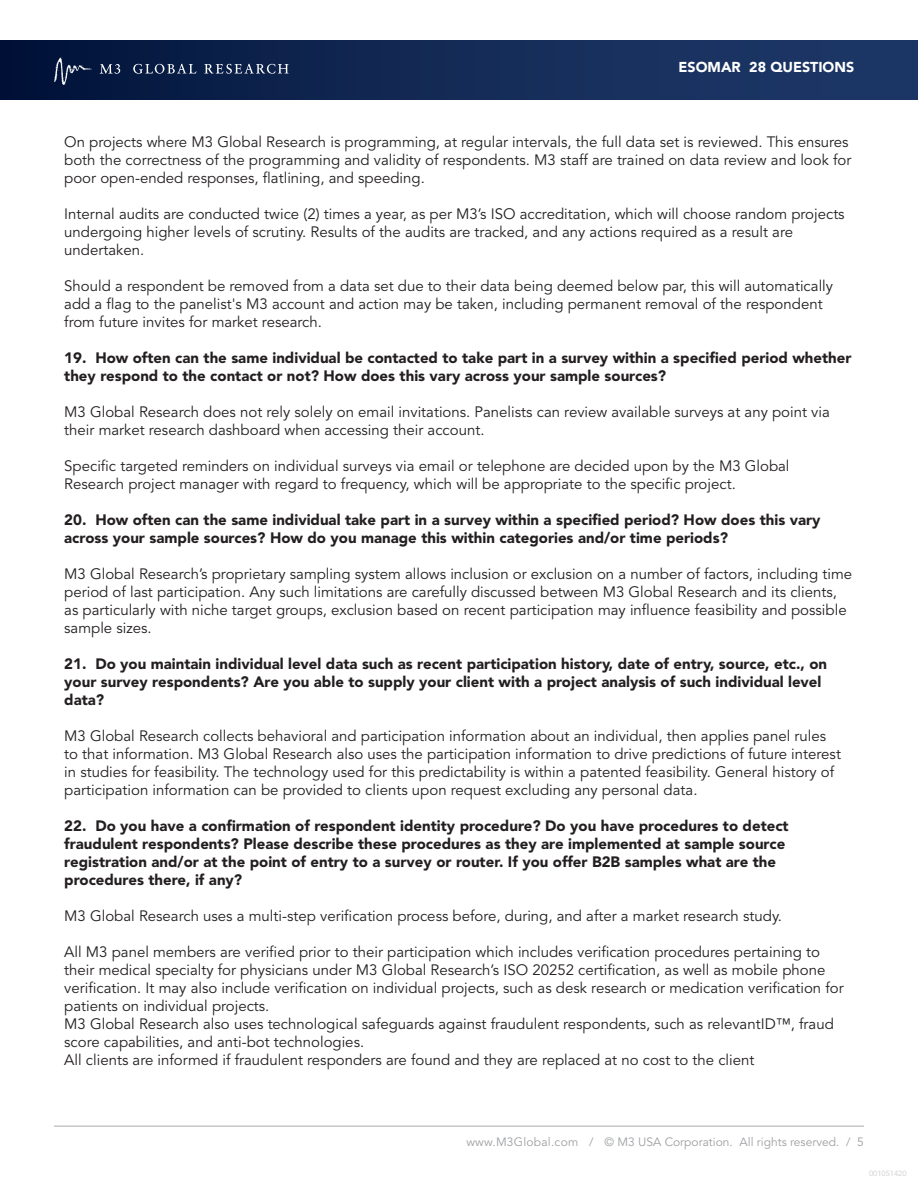
<style>
.page{position:relative;width:918px;height:1188px;background:#fff}
.page>*{position:absolute;margin:0;border:0;box-sizing:border-box;transform-origin:0 0}
.t1{font:15px/18px "Avenir LT Std";color:#231f20}
.t2{font:900 15px/18px "Avenir LT Std";color:#231f20}
.t3{font:900 14.25px "Avenir LT Std";color:#fff}
.t4{font:12px "Avenir LT Std";color:#9d9fa2}
.t5{font:7.5px "Avenir LT Std";color:#cccdcf}
</style>
<div class="page">
<hr style="left:54px;top:1126px;width:810px;height:1px;background:#a8a9ad">
<div style="left:0;top:40px;width:918px;height:59px;background:linear-gradient(to right,#03153b,#203b6b)"></div>
<svg style="left:204px;top:64px;width:85px;height:10px"></svg>
<svg style="left:133px;top:64px;width:63px;height:10px"></svg>
<svg style="left:54px;top:58px;width:38px;height:27px"></svg>
<svg style="left:100px;top:64px;width:20px;height:10px"></svg>
<p class="t3" style="left:679px;top:59px;width:177px">ESOMAR 28 QUESTIONS</p>
<p class="t1" style="left:64px;top:134px;width:789px">On projects where M3 Global Research is programming, at regular intervals, the full data set is reviewed. This ensures both the correctness of the programming and validity of respondents. M3 staff are trained on data review and look for poor open-ended responses, flatlining, and speeding.</p>
<p class="t1" style="left:64px;top:206px;width:782px">Internal audits are conducted twice (2) times a year, as per M3’s ISO accreditation, which will choose random projects undergoing higher levels of scrutiny. Results of the audits are tracked, and any actions required as a result are undertaken.</p>
<p class="t1" style="left:64px;top:278px;width:770px">Should a respondent be removed from a data set due to their data being deemed below par, this will automatically add a flag to the panelist's M3 account and action may be taken, including permanent removal of the respondent from future invites for market research.</p>
<p class="t2" style="left:64px;top:349px;width:789px">19. How often can the same individual be contacted to take part in a survey within a specified period whether they respond to the contact or not? How does this vary across your sample sources?</p>
<p class="t1" style="left:64px;top:404px;width:767px">M3 Global Research does not rely solely on email invitations. Panelists can review available surveys at any point via their market research dashboard when accessing their account.</p>
<p class="t1" style="left:64px;top:458px;width:727px">Specific targeted reminders on individual surveys via email or telephone are decided upon by the M3 Global<br>Research project manager with regard to frequency, which will be appropriate to the specific project.</p>
<p class="t2" style="left:64px;top:511px;width:758px">20. How often can the same individual take part in a survey within a specified period? How does this vary across your sample sources? How do you manage this within categories and/or time periods?</p>
<p class="t1" style="left:64px;top:566px;width:790px">M3 Global Research’s proprietary sampling system allows inclusion or exclusion on a number of factors, including time period of last participation. Any such limitations are carefully discussed between M3 Global Research and its clients, as particularly with niche target groups, exclusion based on recent participation may influence feasibility and possible sample sizes.</p>
<p class="t2" style="left:64px;top:655px;width:764px">21. Do you maintain individual level data such as recent participation history, date of entry, source, etc., on your survey respondents? Are you able to supply your client with a project analysis of such individual level data?</p>
<p class="t1" style="left:64px;top:728px;width:778px">M3 Global Research collects behavioral and participation information about an individual, then applies panel rules to that information. M3 Global Research also uses the participation information to drive predictions of future interest in studies for feasibility. The technology used for this predictability is within a patented feasibility. General history of participation information can be provided to clients upon request excluding any personal data.</p>
<p class="t2" style="left:64px;top:817px;width:726px">22. Do you have a confirmation of respondent identity procedure? Do you have procedures to detect fraudulent respondents? Please describe these procedures as they are implemented at sample source registration and/or at the point of entry to a survey or router. If you offer B2B samples what are the procedures there, if any?</p>
<p class="t1" style="left:64px;top:908px;width:719px">M3 Global Research uses a multi-step verification process before, during, and after a market research study.</p>
<p class="t1" style="left:64px;top:944px;width:781px">All M3 panel members are verified prior to their participation which includes verification procedures pertaining to their medical specialty for physicians under M3 Global Research’s ISO 20252 certification, as well as mobile phone verification. It may also include verification on individual projects, such as desk research or medication verification for patients on individual projects.<br>M3 Global Research also uses technological safeguards against fraudulent respondents, such as relevantID™, fraud score capabilities, and anti-bot technologies.<br>All clients are informed if fraudulent responders are found and they are replaced at no cost to the client</p>
<p class="t4" style="left:466px;top:1135px;width:399px">www.M3Global.com / © M3 USA Corporation. All rights reserved. / 5</p>
<p class="t5" style="left:869px;top:1169px;width:39px">001051420</p>
</div>
